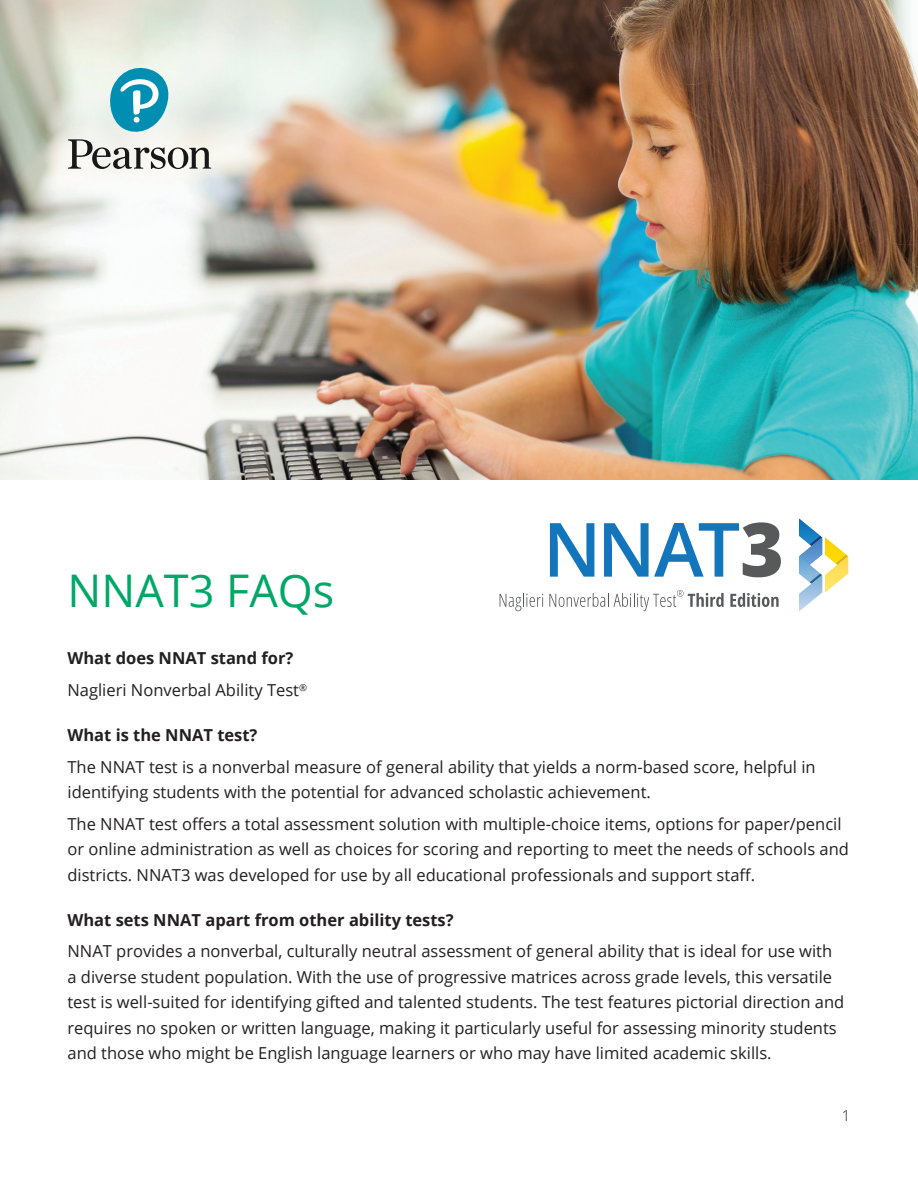
<style>
.page{position:relative;width:918px;height:1188px;background:#fff}
.page>*{position:absolute;margin:0;border:0;box-sizing:border-box;transform-origin:0 0}
.t1{font:45px "Open Sans";color:#00a767}
.t2{font:16.5px/25.5px "Open Sans";color:#231f20}
.Subhead{font:700 16.5px "Open Sans";color:#231f20}
.t3{font:300 15px "Open Sans";color:#231f20}
</style>
<div class="page">
<img style="left:0;top:0;width:918px;height:480px">
<svg style="left:68px;top:64px;width:143px;height:105px"></svg>
<svg style="left:799px;top:519px;width:50px;height:92px"></svg>
<svg style="left:500px;top:593px;width:43px;height:18px"></svg>
<svg style="left:549px;top:590px;width:175px;height:21px"></svg>
<svg style="left:730px;top:593px;width:49px;height:14px"></svg>
<svg style="left:550px;top:523px;width:44px;height:54px"></svg>
<svg style="left:604px;top:522px;width:177px;height:55px"></svg>
<p class="t1" style="left:68px;top:560px;width:268px">NNAT3 FAQs</p>
<p class="Subhead" style="left:68px;top:647px;width:228px">What does NNAT stand for?</p>
<p class="t2" style="left:68px;top:677px;width:241px">Naglieri Nonverbal Ability Test<sup>®</sup></p>
<p class="Subhead" style="left:68px;top:723px;width:191px">What is the NNAT test?</p>
<p class="t2" style="left:68px;top:753px;width:750px">The NNAT test is a nonverbal measure of general ability that yields a norm-based score, helpful in identifying students with the potential for advanced scholastic achievement.</p>
<p class="t2" style="left:68px;top:811px;width:783px">The NNAT test offers a total assessment solution with multiple-choice items, options for paper/pencil or online administration as well as choices for scoring and reporting to meet the needs of schools and districts. NNAT3 was developed for use by all educational professionals and support staff.</p>
<p class="Subhead" style="left:68px;top:908px;width:388px">What sets NNAT apart from other ability tests?</p>
<p class="t2" style="left:68px;top:938px;width:778px">NNAT provides a nonverbal, culturally neutral assessment of general ability that is ideal for use with a diverse student population. With the use of progressive matrices across grade levels, this versatile test is well-suited for identifying gifted and talented students. The test features pictorial direction and requires no spoken or written language, making it particularly useful for assessing minority students and those who might be English language learners or who may have limited academic skills.</p>
<p class="t3" style="left:842px;top:1105px;width:10px">1</p>
</div>
